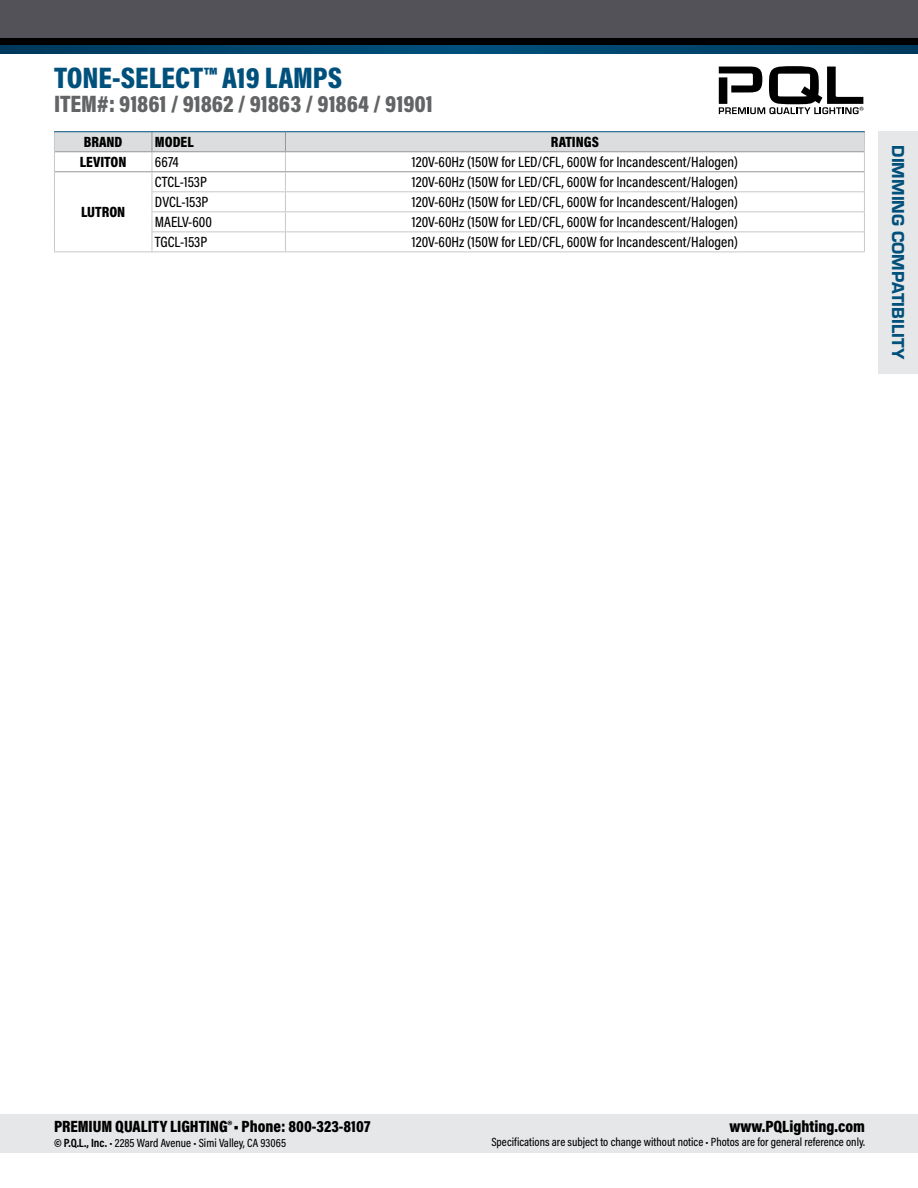
<style>
.page{position:relative;width:918px;height:1188px;background:#fff}
.page>*{position:absolute;margin:0;border:0;box-sizing:border-box;transform-origin:0 0}
.t1{font:900 30px "Acumin Pro Cond";color:#00507c}
.t2{font:900 24px "Acumin Pro Cond";color:#636466}
.t3{font:18px "Eurostile Hea";letter-spacing:.005em;color:#00507c}
.t4{font:900 16.5px "Acumin Pro Cond";color:#000}
.t5{font:500 15px "Acumin Pro Cond";color:#000}
.t6{font:900 15px "Acumin Pro Cond";color:#000}
.t7{font:500 12px "Acumin Pro Cond";color:#000}
.s1{font-weight:700}
</style>
<div class="page">
<div style="left:878px;top:131px;width:40px;height:243px;background:#e6e7e8"></div>
<div style="left:0;top:1114px;width:918px;height:39px;background:#e6e7e8"></div>
<svg style="left:0;top:45px;width:918px;height:9px;background:#00446c"></svg>
<div style="left:0;top:33px;width:918px;height:12px;background:#000"></div>
<div style="left:0;top:0;width:918px;height:37px;background:#525258"></div>
<svg style="left:719px;top:66px;width:144px;height:48px"></svg>
<hr style="left:54px;top:252px;width:98px;height:1px;background:#c7c8ca">
<hr style="left:152px;top:252px;width:133px;height:1px;background:#c7c8ca">
<hr style="left:285px;top:252px;width:580px;height:1px;background:#c7c8ca">
<svg style="left:54px;top:132px;width:811px;height:120px"></svg>
<hr style="left:54px;top:131px;width:98px;height:1px;background:#00507c">
<hr style="left:152px;top:131px;width:133px;height:1px;background:#00507c">
<hr style="left:285px;top:131px;width:580px;height:1px;background:#00507c">
<h1 class="t1" style="left:54px;top:58px;width:290px">TONE-SELECT™ A19 LAMPS</h1>
<h2 class="t2" style="left:54px;top:88px;width:380px">ITEM#: 91861 / 91862 / 91863 / 91864 / 91901</h2>
<p class="t6" style="left:84px;top:132px;width:40px">BRAND</p>
<p class="t6" style="left:155px;top:132px;width:40px">MODEL</p>
<p class="t6" style="left:551px;top:132px;width:50px">RATINGS</p>
<p class="t6" style="left:80px;top:152px;width:48px">LEVITON</p>
<p class="t5" style="left:155px;top:152px;width:25px">6674</p>
<p class="t5" style="left:412px;top:152px;width:328px">120V-60Hz (150W for LED/CFL, 600W for Incandescent/Halogen)</p>
<p class="t6" style="left:81px;top:202px;width:46px">LUTRON</p>
<p class="t5" style="left:155px;top:172px;width:53px">CTCL-153P</p>
<p class="t5" style="left:412px;top:172px;width:328px">120V-60Hz (150W for LED/CFL, 600W for Incandescent/Halogen)</p>
<p class="t5" style="left:155px;top:192px;width:55px">DVCL-153P</p>
<p class="t5" style="left:412px;top:192px;width:328px">120V-60Hz (150W for LED/CFL, 600W for Incandescent/Halogen)</p>
<p class="t5" style="left:155px;top:212px;width:59px">MAELV-600</p>
<p class="t5" style="left:412px;top:212px;width:328px">120V-60Hz (150W for LED/CFL, 600W for Incandescent/Halogen)</p>
<p class="t5" style="left:155px;top:232px;width:54px">TGCL-153P</p>
<p class="t5" style="left:412px;top:232px;width:328px">120V-60Hz (150W for LED/CFL, 600W for Incandescent/Halogen)</p>
<p class="t3" style="left:911px;top:145px;width:216px;rotate:90deg">DIMMING COMPATIBILITY</p>
<p class="t4" style="left:54px;top:1115px;width:318px">PREMIUM QUALITY LIGHTING®• Phone: 800-323-8107</p>
<p class="t7" style="left:54px;top:1135px;width:234px"><span class="s1">© P.Q.L., Inc.</span> • 2285 Ward Avenue • Simi Valley, CA 93065</p>
<p class="t4" style="left:729px;top:1115px;width:137px">www.PQLighting.com</p>
<p class="t7" style="left:492px;top:1134px;width:375px">Specifications are subject to change without notice • Photos are for general reference only.</p>
</div>
